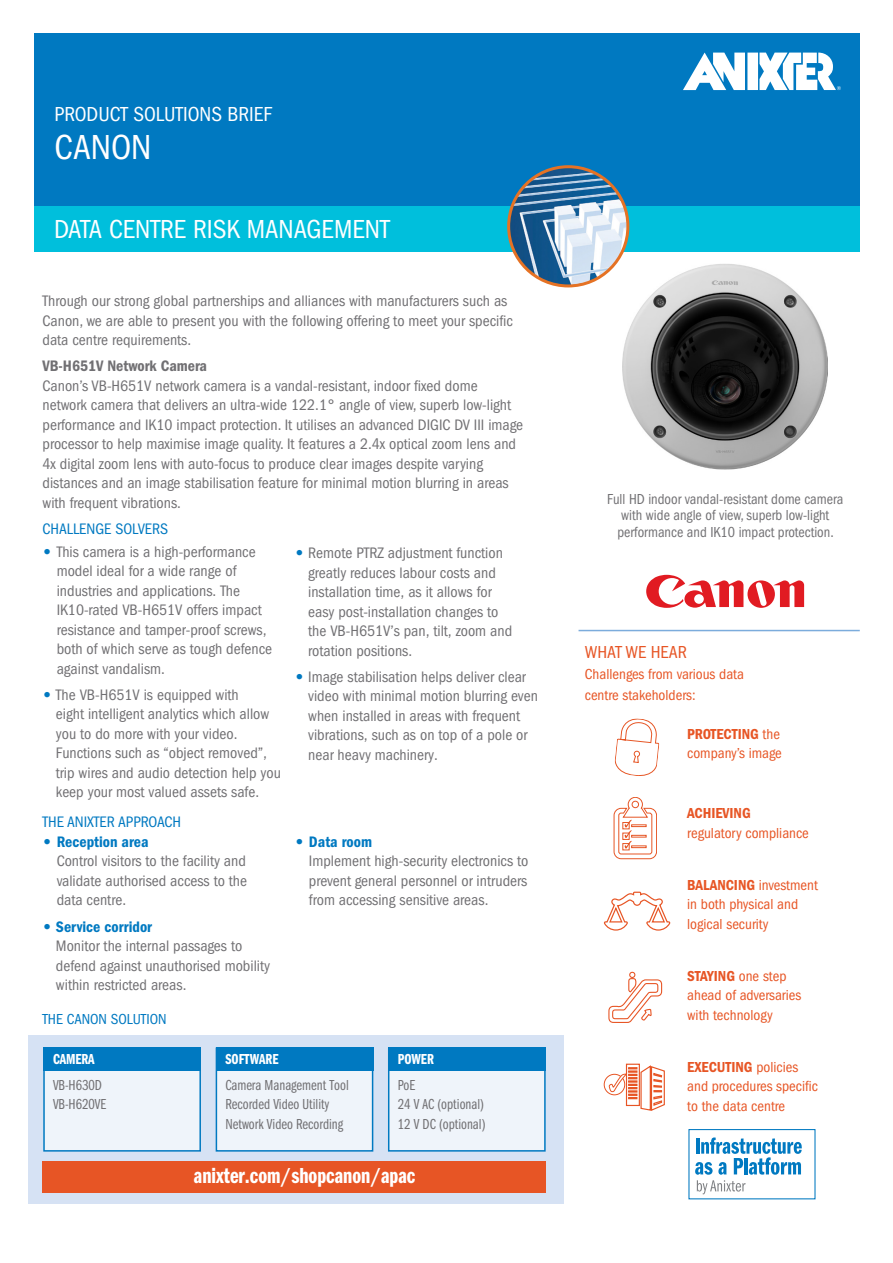
<style>
.page{position:relative;width:893px;height:1263px;background:#fff}
.page>*{position:absolute;margin:0;border:0;box-sizing:border-box;transform-origin:0 0}
.t1{font:condensed 36px "ITC Franklin Gothic Std";color:#fff}
.t2{font:condensed 27px "ITC Franklin Gothic Std";color:#fff}
.t3{font:22.5px "ITC Franklin Gothic Std Dm Cp";color:#fff}
.t4{font:condensed 21px "ITC Franklin Gothic Std";color:#fff}
.t5{font:condensed 18px "ITC Franklin Gothic Std";color:#e75525}
.t6{font:condensed 15.75px/19.5px "ITC Franklin Gothic Std";color:#717073}
.t7{font:15.75px "ITC Franklin Gothic Std Dm Cd";color:#0079c1}
.t8{font:condensed 15.75px "ITC Franklin Gothic Std";color:#0079c1}
.t9{font:15.75px "ITC Franklin Gothic Std Dm Cd";color:#717073}
.t10{font:condensed 15px/19.5px "ITC Franklin Gothic Std";color:#e75525}
.t11{font:15px/19.5px "ITC Franklin Gothic Std Bk Cp";color:#717073}
.t12{font:condensed 15px/16.5px "ITC Franklin Gothic Std";color:#717073;text-align:center;scale:.95 1}
.t13{font:15px "ITC Franklin Gothic Std Dm Cd";color:#e75525}
.t14{font:15px "ITC Franklin Gothic Std Dm Cp";color:#fff}
.t15{font:condensed 15px "ITC Franklin Gothic Std";color:#0079c1}
.s1{font-family:"ITC Franklin Gothic Std Hvy";font-stretch:normal;color:#0079c1}
.s2{font-family:"ITC Franklin Gothic Std Hvy"}
.s3{font-family:"ITC Franklin Gothic Std";font-stretch:condensed}
.s4{font-family:"ITC Franklin Gothic Std Dm Cd";font-stretch:normal}
</style>
<div class="page">
<div style="left:34px;top:34px;width:825px;height:172px;background:#0079c1"></div>
<div style="left:34px;top:206px;width:825px;height:45px;background:#00bfdc"></div>
<img style="left:509px;top:167px;width:119px;height:119px;border-radius:60px">
<div style="left:507px;top:165px;width:122px;height:122px;border:3px solid #e57224;border-radius:50%"></div>
<svg style="left:604px;top:892px;width:66px;height:39px"></svg>
<div style="left:604px;top:1074px;width:21px;height:21px;border:1px solid #e75525;border-radius:50%"></div>
<svg style="left:609px;top:1064px;width:56px;height:46px"></svg>
<svg style="left:614px;top:718px;width:46px;height:58px"></svg>
<svg style="left:608px;top:972px;width:54px;height:51px"></svg>
<svg style="left:614px;top:797px;width:43px;height:62px"></svg>
<div style="left:631px;top:845px;width:15px;height:3px;border:1px solid #e65625"></div>
<img style="left:623px;top:264px;width:205px;height:206px">
<svg style="left:646px;top:575px;width:158px;height:33px"></svg>
<div style="left:747px;top:53px;width:11px;height:37px;background:#fff"></div>
<svg style="left:683px;top:53px;width:62px;height:37px"></svg>
<svg style="left:759px;top:53px;width:82px;height:37px"></svg>
<div style="left:688px;top:1129px;width:127px;height:70px;border:1px solid #0079c1"></div>
<svg style="left:695px;top:1137px;width:107px;height:57px"></svg>
<div style="left:28px;top:1035px;width:535px;height:169px;background:#d6e2f4"></div>
<div style="left:43px;top:1161px;width:503px;height:31px;background:#e75525"></div>
<hr style="left:578px;top:630px;width:282px;height:1px;background:#7cacdc">
<div style="left:44px;top:1048px;width:156px;height:103px;background:#eff4fa"></div>
<div style="left:43px;top:1047px;width:158px;height:104px;border:2px solid #0079c1"></div>
<div style="left:216px;top:1048px;width:157px;height:103px;background:#eff4fa"></div>
<div style="left:216px;top:1047px;width:157px;height:104px;border:2px solid #0079c1"></div>
<div style="left:389px;top:1048px;width:156px;height:103px;background:#eff4fa"></div>
<div style="left:388px;top:1047px;width:158px;height:104px;border:2px solid #0079c1"></div>
<div style="left:43px;top:1047px;width:158px;height:24px;background:#0079c1"></div>
<div style="left:216px;top:1047px;width:157px;height:24px;background:#0079c1"></div>
<div style="left:388px;top:1047px;width:158px;height:24px;background:#0079c1"></div>
<h3 class="t4" style="left:55px;top:102px;width:219px">PRODUCT SOLUTIONS BRIEF</h3>
<h1 class="t1" style="left:55px;top:127px;width:98px">CANON</h1>
<h2 class="t2" style="left:54px;top:214px;width:337px">DATA CENTRE RISK MANAGEMENT</h2>
<p class="t6" style="left:43px;top:291px;width:472px">Through our strong global partnerships and alliances with manufacturers such as<br>Canon, we are able to present you with the following offering to meet your specific data centre requirements.</p>
<p class="t9" style="left:43px;top:357px;width:166px">VB-H651V Network Camera</p>
<p class="t6" style="left:43px;top:376px;width:482px">Canon’s VB-H651V network camera is a vandal-resistant, indoor fixed dome network camera that delivers an ultra-wide 122.1° angle of view, superb low-light performance and IK10 impact protection. It utilises an advanced DIGIC DV III image processor to help maximise image quality. It features a 2.4x optical zoom lens and 4x digital zoom lens with auto-focus to produce clear images despite varying distances and an image stabilisation feature for minimal motion blurring in areas with frequent vibrations.</p>
<p class="t8" style="left:43px;top:520px;width:127px">CHALLENGE SOLVERS</p>
<p class="t6" style="left:57px;top:542px;width:217px;text-indent:-14px"><span class="s1">•</span> This camera is a high-performance model ideal for a wide range of industries and applications. The<br>IK10-rated VB-H651V offers impact resistance and tamper-proof screws, both of which serve as tough defence against vandalism.</p>
<p class="t6" style="left:56px;top:685px;width:227px;text-indent:-13px"><span class="s1">•</span> The VB-H651V is equipped with<br>eight intelligent analytics which allow you to do more with your video.<br>Functions such as “object removed”, trip wires and audio detection help you keep your most valued assets safe.</p>
<p class="t6" style="left:308px;top:543px;width:205px;text-indent:-13px"><span class="s1">•</span> Remote PTRZ adjustment function greatly reduces labour costs and installation time, as it allows for easy post-installation changes to the VB-H651V’s pan, tilt, zoom and rotation positions.</p>
<p class="t6" style="left:308px;top:667px;width:231px;text-indent:-13px"><span class="s1">•</span> Image stabilisation helps deliver clear video with minimal motion blurring even when installed in areas with frequent vibrations, such as on top of a pole or near heavy machinery.</p>
<p class="t8" style="left:43px;top:813px;width:140px">THE ANIXTER APPROACH</p>
<p class="t7" style="left:43px;top:832px;width:108px"><span class="s2">•</span> Reception area</p>
<p class="t6" style="left:57px;top:851px;width:192px;text-align:justify">Control visitors to the facility and validate authorised access to the data centre.</p>
<p class="t7" style="left:43px;top:917px;width:111px"><span class="s2">•</span> Service corridor</p>
<p class="t6" style="left:56px;top:936px;width:216px">Monitor the internal passages to defend against unauthorised mobility within restricted areas.</p>
<p class="t15" style="left:43px;top:1011px;width:126px">THE CANON SOLUTION</p>
<p class="t7" style="left:295px;top:832px;width:79px"><span class="s2">•</span> Data room</p>
<p class="t6" style="left:309px;top:851px;width:221px;text-align:justify">Implement high-security electronics to prevent general personnel or intruders from accessing sensitive areas.</p>
<p class="t14" style="left:53px;top:1051px;width:43px">CAMERA</p>
<p class="t14" style="left:225px;top:1051px;width:55px">SOFTWARE</p>
<p class="t14" style="left:398px;top:1051px;width:38px">POWER</p>
<p class="t11" style="left:53px;top:1075px;width:55px">VB-H630D<br>VB-H620VE</p>
<p class="t11" style="left:225px;top:1075px;width:125px">Camera Management Tool<br>Recorded Video Utility<br>Network Video Recording</p>
<p class="t11" style="left:398px;top:1075px;width:89px">PoE<br>24 V AC (optional)<br>12 V DC (optional)</p>
<h3 class="t3" style="left:194px;top:1163px;width:223px">anixter.com/shopcanon/apac</h3>
<p class="t12" style="left:607px;top:491px;width:250px">Full HD indoor vandal-resistant dome camera with wide angle of view, superb low-light performance and IK10 impact protection.</p>
<p class="t5" style="left:585px;top:642px;width:104px">WHAT WE HEAR</p>
<p class="t10" style="left:585px;top:663px;width:161px;line-height:21px">Challenges from various data centre stakeholders:</p>
<p class="t13" style="left:687px;top:725px;width:94px">PROTECTING <span class="s3">the</span></p>
<p class="t10" style="left:687px;top:744px;width:96px">company’s image</p>
<p class="t13" style="left:687px;top:805px;width:65px">ACHIEVING</p>
<p class="t10" style="left:687px;top:823px;width:123px">regulatory compliance</p>
<p class="t10" style="left:687px;top:875px;width:132px"><span class="s4">BALANCING</span> investment in both physical and logical security</p>
<p class="t13" style="left:687px;top:967px;width:101px">STAYING <span class="s3">one step</span></p>
<p class="t10" style="left:687px;top:986px;width:116px">ahead of adversaries with technology</p>
<p class="t13" style="left:687px;top:1058px;width:113px">EXECUTING <span class="s3">policies</span></p>
<p class="t10" style="left:687px;top:1076px;width:132px">and procedures specific to the data centre</p>
</div>
